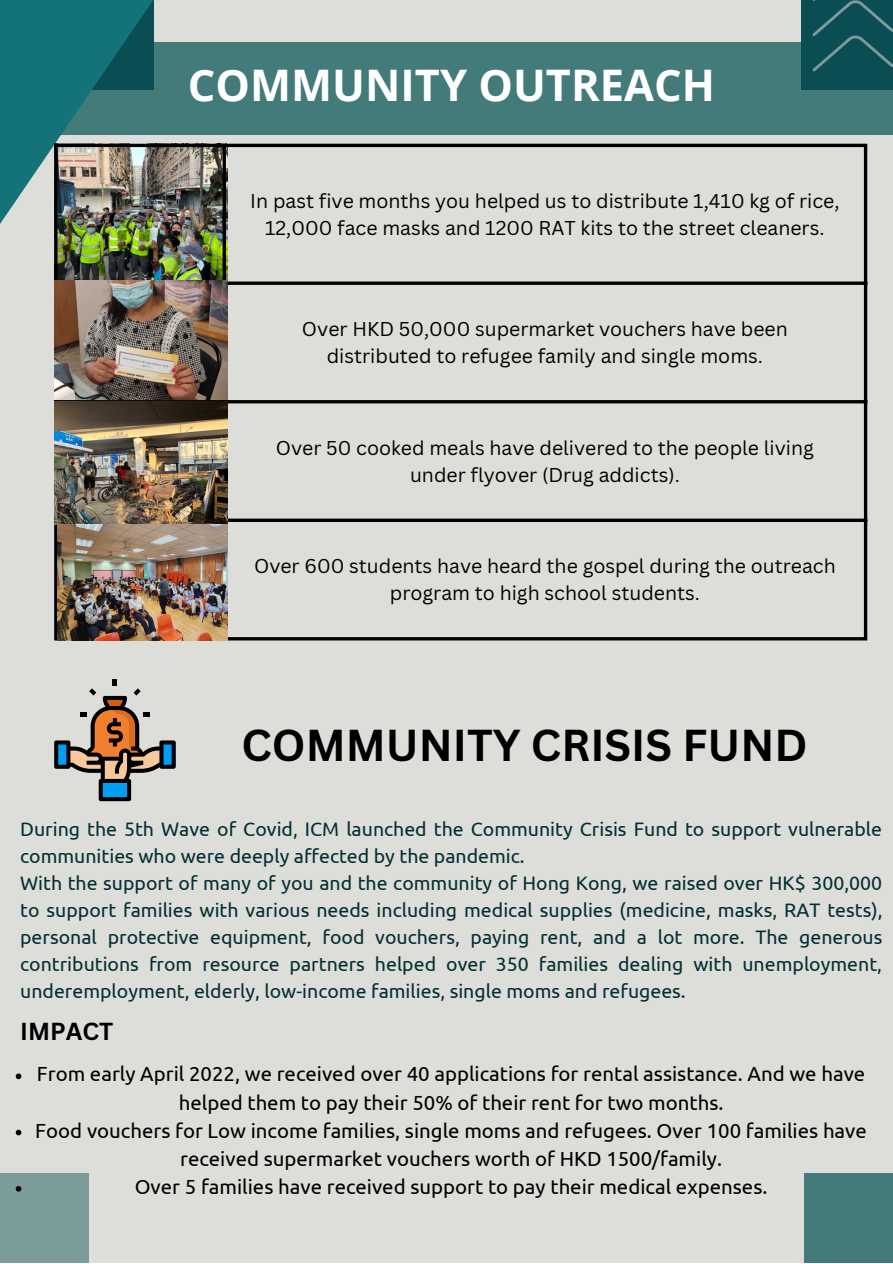
<style>
.page{position:relative;width:893px;height:1264px;background:#fff}
.page>*{position:absolute;margin:0;border:0;box-sizing:border-box;transform-origin:0 0}
.t1{font:700 43.5px "Canva Sans";color:#000}
.t2{font:700 43.5px "Open Sans";color:#fff}
.t3{font:700 24px "Canva Sans";color:#000}
.t4{font:20.4px/28px "Ubuntu";color:#000;text-align:center}
.t5{font:19.5px/27px "Ubuntu";color:#042f32}
.t6{font:19.5px/27px "Canva Sans";color:#000;text-align:center}
.t7{font:12px "Open Sans";color:#000}
</style>
<div class="page">
<div style="left:0;top:0;width:892px;height:1262px;background:#ddddda"></div>
<div style="left:0;top:42px;width:892px;height:92px;background:#427b7a"></div>
<div style="left:801px;top:0;width:91px;height:90px;background:#0a4e53"></div>
<div style="left:0;top:1173px;width:89px;height:89px;background:#7c9c9a"></div>
<div style="left:804px;top:1173px;width:88px;height:89px;background:#427b7a"></div>
<svg style="left:812px;top:0;width:80px;height:71px"></svg>
<svg style="left:0;top:0;width:175px;height:224px;fill:#147279"></svg>
<img style="left:58px;top:147px;width:169px;height:252px">
<svg style="left:54px;top:147px;width:4px;height:490px"></svg>
<svg style="left:222px;top:147px;width:4px;height:378px"></svg>
<svg style="left:863px;top:147px;width:4px;height:490px;background:#323231"></svg>
<hr style="left:54px;top:144px;width:813px;height:3px;background:#000">
<svg style="left:54px;top:281px;width:813px;height:4px;background:#3b3633"></svg>
<hr style="left:54px;top:400px;width:813px;height:3px;background:#000">
<svg style="left:227px;top:518px;width:640px;height:4px;background:#212121"></svg>
<hr style="left:54px;top:637px;width:813px;height:3px;background:#000">
<img style="left:54px;top:402px;width:173px;height:122px">
<img style="left:58px;top:525px;width:170px;height:115px">
<svg style="left:54px;top:679px;width:122px;height:122px"></svg>
<svg style="left:16px;top:1073px;width:5px;height:6px"></svg>
<svg style="left:16px;top:1129px;width:5px;height:6px"></svg>
<svg style="left:16px;top:1186px;width:5px;height:5px"></svg>
<p class="t7" style="left:138px;top:206px;width:6px">•</p>
<h1 class="t2" style="left:188px;top:55px;width:528px">COMMUNITY OUTREACH</h1>
<p class="t6" style="left:250px;top:187px;width:590px">In past five months you helped us to distribute 1,410 kg of rice,<br>12,000 face masks and 1200 RAT kits to the street cleaners.</p>
<p class="t6" style="left:302px;top:315px;width:487px">Over HKD 50,000 supermarket vouchers have been distributed to refugee family and single moms.</p>
<p class="t6" style="left:276px;top:434px;width:539px">Over 50 cooked meals have delivered to the people living under flyover (Drug addicts).</p>
<p class="t6" style="left:254px;top:552px;width:583px">Over 600 students have heard the gospel during the outreach program to high school students.</p>
<h1 class="t1" style="left:241px;top:714px;width:567px">COMMUNITY CRISIS FUND</h1>
<p class="t5" style="left:20px;top:815px;width:863px">During the 5th Wave of Covid, ICM launched the Community Crisis Fund to support vulnerable communities who were deeply affected by the pandemic.<br>With the support of many of you and the community of Hong Kong, we raised over HK$ 300,000 to support families with various needs including medical supplies (medicine, masks, RAT tests), personal protective equipment, food vouchers, paying rent, and a lot more. The generous contributions from resource partners helped over 350 families dealing with unemployment, underemployment, elderly, low-income families, single moms and refugees.</p>
<p class="t3" style="left:20px;top:1014px;width:95px">IMPACT</p>
<p class="t4" style="left:35px;top:1059px;width:833px">From early April 2022, we received over 40 applications for rental assistance. And we have helped them to pay their 50% of their rent for two months.<br>Food vouchers for Low income families, single moms and refugees. Over 100 families have received supermarket vouchers worth of HKD 1500/family.<br>Over 5 families have received support to pay their medical expenses.</p>
</div>
